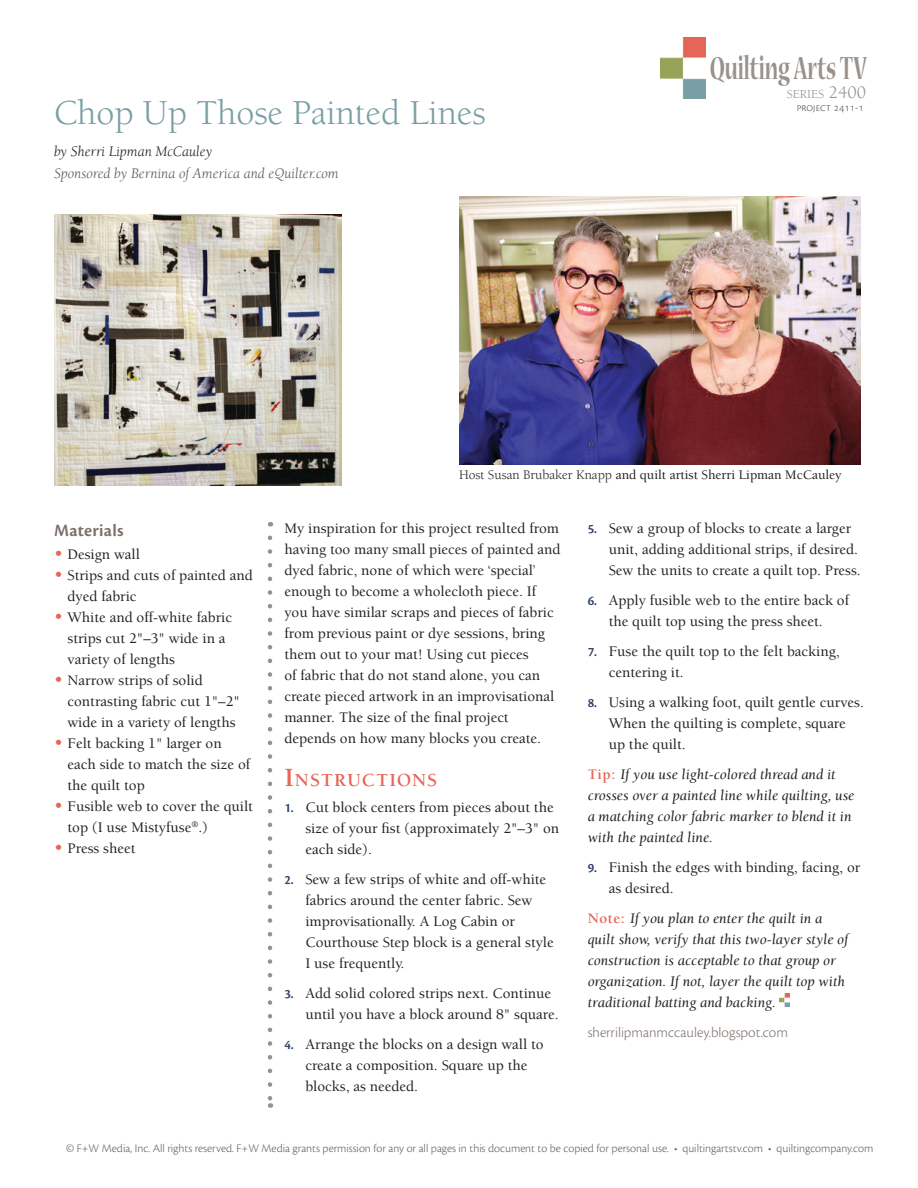
<style>
.page{position:relative;width:918px;height:1188px;background:#fff}
.page>*{position:absolute;margin:0;border:0;box-sizing:border-box;transform-origin:0 0}
.t1{font:36px "Berkeley Std";color:#799fa4}
.t2{font:700 expanded 35.4px "Nueva Std";color:#99918b;scale:.5 1}
.heading_1{font:700 18.9px "Berkeley Std";letter-spacing:.055em;color:#e66657}
.materials_heading{font:600 18px "Cronos Pro";letter-spacing:.015em;color:#7a6f69}
.text{font:500 15px/21px "Berkeley Std";color:#231f20}
.note{font:italic 15px/21px "Berkeley Std";color:#231f20}
.sponsored_by{font:italic 15px "Berkeley Std";color:#58595b}
.text-end{font:300 15px "Cronos Pro";color:#7a6f69}
.byline{font:italic 15px "Berkeley Std";color:#231f20}
.t3{font:500 13.5px "Berkeley Std";color:#231f20}
.t4{font:12.6px "Berkeley Std";color:#99918b}
.episode_number{font:300 12px "Cronos Pro";color:#58595b}
.s1{font-size:18px}
.s2{font-size:18px;color:#e66657}
.s3{font-weight:400}
.s4{font-size:27px}
.s5{font-family:"Cronos Pro";font-weight:600;font-size:13.5px;color:#2e4168}
.s6{font-weight:700;font-style:normal;color:#e66657}
</style>
<div class="page">
<img style="left:780px;top:993px;width:10px;height:14px">
<svg style="left:268px;top:538px;width:4px;height:570px"></svg>
<img style="left:459px;top:197px;width:402px;height:268px">
<img style="left:55px;top:215px;width:287px;height:271px">
<img style="left:661px;top:38px;width:45px;height:60px">
<p class="t1" style="left:54px;top:94px;width:433px">Chop Up Those Painted Lines</p>
<p class="byline" style="left:54px;top:143px;width:160px">by Sherri Lipman McCauley</p>
<p class="sponsored_by" style="left:54px;top:166px;width:286px">Sponsored by Bernina of America and eQuilter.com</p>
<h2 class="t2" style="left:710px;top:51px;width:316px">Quilting Arts TV</h2>
<p class="episode_number" style="left:797px;top:100px;width:69px">project 2411-1</p>
<p class="t4" style="left:787px;top:87px;width:81px">SERIES <span class="s1">2400</span></p>
<p class="materials_heading" style="left:54px;top:520px;width:71px">Materials</p>
<p class="text" style="left:54px;top:544px;width:87px"><span class="s2">•</span> Design wall</p>
<p class="text" style="left:68px;top:565px;width:187px;text-indent:-14px"><span class="s2">•</span> Strips and cuts of painted and dyed fabric</p>
<p class="text" style="left:68px;top:607px;width:166px;text-indent:-14px"><span class="s2">•</span> White and off-white fabric strips cut 2"–3" wide in a variety of lengths</p>
<p class="text" style="left:68px;top:670px;width:174px;text-indent:-14px"><span class="s2">•</span> Narrow strips of solid contrasting fabric cut 1"–2" wide in a variety of lengths</p>
<p class="text" style="left:68px;top:733px;width:184px;text-indent:-14px"><span class="s2">•</span> Felt backing 1" larger on each side to match the size of the quilt top</p>
<p class="text" style="left:68px;top:796px;width:187px;text-indent:-14px"><span class="s2">•</span> Fusible web to cover the quilt top (I use Mistyfuse<sup>®</sup>.)</p>
<p class="text" style="left:54px;top:838px;width:83px"><span class="s2">•</span> Press sheet</p>
<p class="t3" style="left:459px;top:467px;width:384px"><span class="s3">Host Susan Brubaker Knapp</span> and quilt artist Sherri Lipman McCauley</p>
<p class="text" style="left:284px;top:518px;width:278px">My inspiration for this project resulted from having too many small pieces of painted and dyed fabric, none of which were ‘special’ enough to become a wholecloth piece. If you have similar scraps and pieces of fabric from previous paint or dye sessions, bring them out to your mat! Using cut pieces<br>of fabric that do not stand alone, you can create pieced artwork in an improvisational manner. The size of the final project depends on how many blocks you create.</p>
<p class="heading_1" style="left:284px;top:770px;width:155px"><span class="s4">I</span>NSTRUCTIONS</p>
<p class="text" style="left:305px;top:797px;width:255px;text-indent:-21px"><span class="s5">1.</span> Cut block centers from pieces about the size of your fist (approximately 2"–3" on each side).</p>
<p class="text" style="left:305px;top:869px;width:250px;text-indent:-21px"><span class="s5">2.</span> Sew a few strips of white and off-white fabrics around the center fabric. Sew improvisationally. A Log Cabin or Courthouse Step block is a general style I use frequently.</p>
<p class="text" style="left:305px;top:983px;width:255px;text-indent:-21px"><span class="s5">3.</span> Add solid colored strips next. Continue until you have a block around 8" square.</p>
<p class="text" style="left:305px;top:1034px;width:240px;text-indent:-21px"><span class="s5">4.</span> Arrange the blocks on a design wall to create a composition. Square up the blocks, as needed.</p>
<p class="text" style="left:609px;top:518px;width:254px;text-indent:-21px"><span class="s5">5.</span> Sew a group of blocks to create a larger unit, adding additional strips, if desired.<br>Sew the units to create a quilt top. Press.</p>
<p class="text" style="left:588px;top:590px;width:263px;text-align:center"><span class="s5">6.</span> Apply fusible web to the entire back of the quilt top using the press sheet.</p>
<p class="text" style="left:609px;top:641px;width:233px;text-indent:-21px"><span class="s5">7.</span> Fuse the quilt top to the felt backing, centering it.</p>
<p class="text" style="left:609px;top:692px;width:257px;text-indent:-21px"><span class="s5">8.</span> Using a walking foot, quilt gentle curves.<br>When the quilting is complete, square up the quilt.</p>
<p class="note" style="left:588px;top:764px;width:268px"><span class="s6">Tip:</span> If you use light-colored thread and it crosses over a painted line while quilting, use a matching color fabric marker to blend it in with the painted line.</p>
<p class="text" style="left:609px;top:857px;width:253px;text-indent:-21px"><span class="s5">9.</span> Finish the edges with binding, facing, or as desired.</p>
<p class="note" style="left:588px;top:908px;width:262px"><span class="s6">Note:</span> If you plan to enter the quilt in a quilt show, verify that this two-layer style of construction is acceptable to that group or organization. If not, layer the quilt top with traditional batting and backing.</p>
<p class="text-end" style="left:588px;top:1023px;width:202px">sherrilipmanmccauley.blogspot.com</p>
<p class="episode_number" style="left:66px;top:1142px;width:809px">© F+W Media, Inc. All rights reserved. F+W Media grants permission for any or all pages in this document to be copied for personal use. • quiltingartstv.com • quiltingcompany.com</p>
</div>
